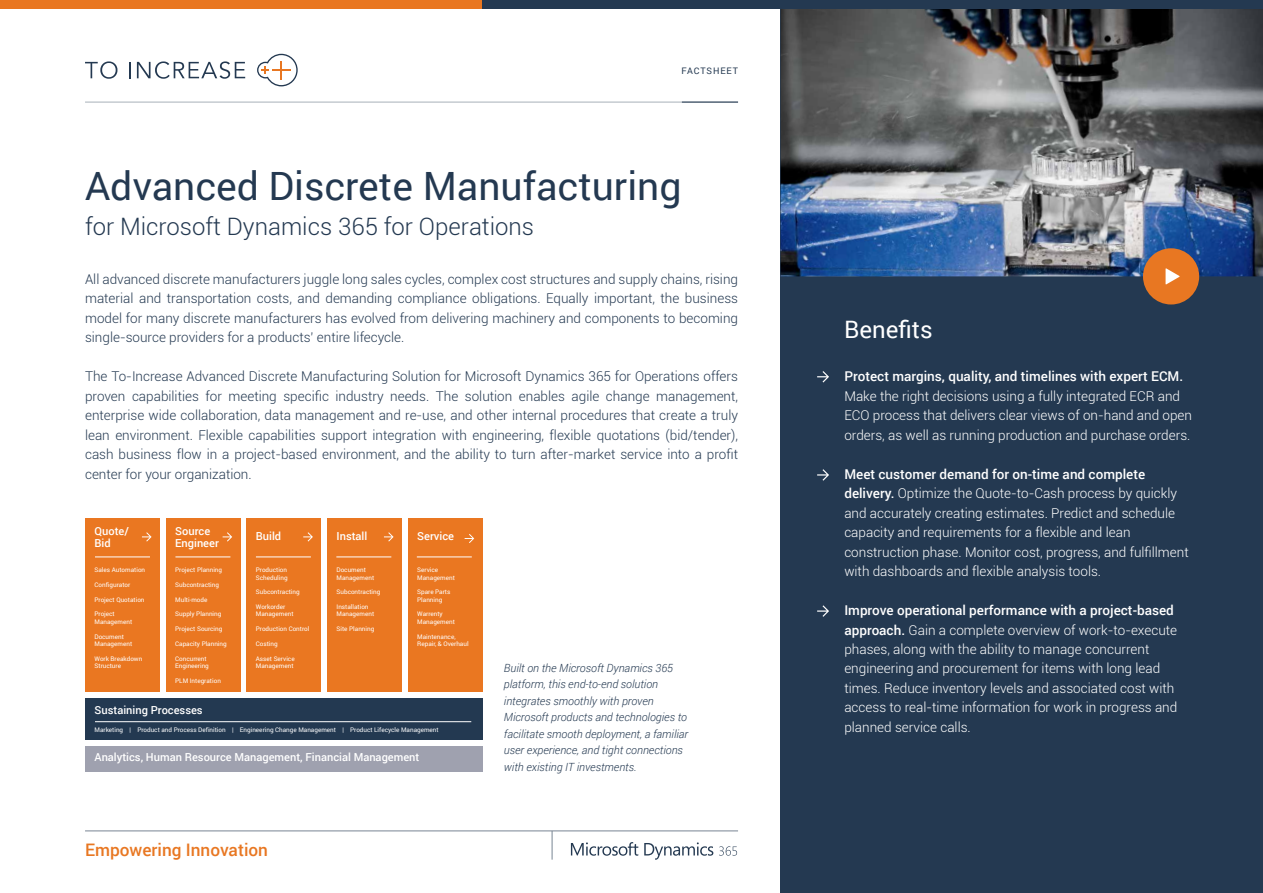
<style>
.page{position:relative;width:1263px;height:893px;background:#fff}
.page>*{position:absolute;margin:0;border:0;box-sizing:border-box;transform-origin:0 0}
.t1{font:39px "Roboto";color:#243951}
.t2{font:300 24px "Roboto";color:#243951}
.t3{font:24px "Roboto";color:#fff}
.t4{font:500 17.25px "Roboto";color:#e87722}
.t5{font:300 13.5px/19.5px "Roboto";color:#243951;text-align:justify}
.t6{font:300 13.5px/19.5px "Roboto";color:#fff}
.t7{font:500 13.5px "Roboto";color:#fff}
.t8{font:italic 300 11.25px/16.5px "Roboto";color:#243951}
.t9{font:500 11.1px/12.1px "Roboto";color:#fff}
.t10{font:9px "Roboto";letter-spacing:.1em;color:#243951}
.t11{font:6.3px/7.4px "Roboto";color:#fff}
.s1{font-weight:500}
</style>
<div class="page">
<div style="left:780px;top:0;width:483px;height:893px;background:#243951"></div>
<img style="left:780px;top:9px;width:483px;height:267px">
<svg style="left:817px;top:371px;width:12px;height:11px"></svg>
<svg style="left:817px;top:469px;width:12px;height:12px"></svg>
<svg style="left:817px;top:605px;width:12px;height:12px"></svg>
<svg style="left:1143px;top:248px;width:56px;height:56px;background:#bf723d"></svg>
<div style="left:85px;top:518px;width:75px;height:174px;background:#ea7721"></div>
<div style="left:166px;top:518px;width:74px;height:174px;background:#ea7721"></div>
<div style="left:246px;top:518px;width:75px;height:174px;background:#ea7721"></div>
<div style="left:327px;top:518px;width:75px;height:174px;background:#ea7721"></div>
<div style="left:408px;top:518px;width:74px;height:174px;background:#ea7721"></div>
<div style="left:85px;top:698px;width:397px;height:42px;background:#233951"></div>
<div style="left:85px;top:746px;width:397px;height:26px;background:#9fa1af"></div>
<svg style="left:142px;top:532px;width:10px;height:9px"></svg>
<svg style="left:223px;top:532px;width:9px;height:9px"></svg>
<svg style="left:303px;top:532px;width:10px;height:9px"></svg>
<svg style="left:384px;top:532px;width:10px;height:9px"></svg>
<svg style="left:465px;top:534px;width:9px;height:9px"></svg>
<hr style="left:95px;top:557px;width:55px;height:1px;background:#fff">
<hr style="left:175px;top:557px;width:55px;height:1px;background:#fff">
<hr style="left:256px;top:557px;width:55px;height:1px;background:#fff">
<hr style="left:336px;top:557px;width:55px;height:1px;background:#fff">
<hr style="left:417px;top:557px;width:55px;height:1px;background:#fff">
<hr style="left:95px;top:721px;width:376px;height:1px;background:#fff">
<div style="left:0;top:0;width:482px;height:9px;background:#e97721"></div>
<div style="left:482px;top:0;width:781px;height:9px;background:#243951"></div>
<svg style="left:85px;top:61px;width:32px;height:18px"></svg>
<svg style="left:130px;top:62px;width:1px;height:16px"></svg>
<svg style="left:137px;top:61px;width:108px;height:18px"></svg>
<svg style="left:257px;top:54px;width:41px;height:32px"></svg>
<hr style="left:85px;top:102px;width:653px;height:1px;background:#a7b0b9">
<hr style="left:682px;top:102px;width:56px;height:1px;background:#243951">
<hr style="left:85px;top:831px;width:653px;height:1px;background:#788593">
<svg style="left:552px;top:831px;width:1px;height:29px"></svg>
<svg style="left:571px;top:842px;width:67px;height:14px"></svg>
<svg style="left:644px;top:842px;width:69px;height:18px"></svg>
<svg style="left:719px;top:846px;width:18px;height:10px"></svg>
<p class="t10" style="left:681px;top:64px;width:58px">FACTSHEET</p>
<h1 class="t1" style="left:85px;top:158px;width:598px">Advanced Discrete Manufacturing</h1>
<h2 class="t2" style="left:85px;top:210px;width:450px">for Microsoft Dynamics 365 for Operations</h2>
<p class="t5" style="left:85px;top:269px;width:654px">All advanced discrete manufacturers juggle long sales cycles, complex cost structures and supply chains, rising material and transportation costs, and demanding compliance obligations. Equally important, the business model for many discrete manufacturers has evolved from delivering machinery and components to becoming single-source providers for a products’ entire lifecycle.</p>
<p class="t5" style="left:85px;top:366px;width:654px">The To-Increase Advanced Discrete Manufacturing Solution for Microsoft Dynamics 365 for Operations offers proven capabilities for meeting specific industry needs. The solution enables agile change management, enterprise wide collaboration, data management and re-use, and other internal procedures that create a truly lean environment. Flexible capabilities support integration with engineering, flexible quotations (bid/tender), cash business flow in a project-based environment, and the ability to turn after-market service into a profit center for your organization.</p>
<p class="t7" style="left:844px;top:367px;width:340px">Protect margins, quality, and timelines with expert ECM.</p>
<h2 class="t3" style="left:844px;top:313px;width:90px">Benefits</h2>
<p class="t6" style="left:844px;top:385px;width:349px">Make the right decisions using a fully integrated ECR and<br>ECO process that delivers clear views of on-hand and open orders, as well as running production and purchase orders.</p>
<p class="t6" style="left:844px;top:463px;width:346px"><span class="s1">Meet customer demand for on-time and complete delivery.</span> Optimize the Quote-to-Cash process by quickly and accurately creating estimates. Predict and schedule capacity and requirements for a flexible and lean construction phase. Monitor cost, progress, and fulfillment with dashboards and flexible analysis tools.</p>
<p class="t6" style="left:844px;top:600px;width:334px"><span class="s1">Improve operational performance with a project-based approach.</span> Gain a complete overview of work-to-execute phases, along with the ability to manage concurrent engineering and procurement for items with long lead times. Reduce inventory levels and associated cost with access to real-time information for work in progress and planned service calls.</p>
<p class="t9" style="left:95px;top:524px;width:36px">Quote/<br>Bid</p>
<p class="t9" style="left:175px;top:524px;width:45px">Source<br>Engineer</p>
<p class="t9" style="left:256px;top:530px;width:27px">Build</p>
<p class="t9" style="left:337px;top:530px;width:32px">Install</p>
<p class="t9" style="left:417px;top:530px;width:38px">Service</p>
<p class="t11" style="left:417px;top:566px;width:39px">Service<br>Management</p>
<p class="t11" style="left:417px;top:588px;width:35px">Spare Parts<br>Planning</p>
<p class="t11" style="left:417px;top:610px;width:39px">Warrenty<br>Management</p>
<p class="t11" style="left:417px;top:632px;width:53px">Maintenance,<br>Repair, &amp; Overhaul</p>
<p class="t11" style="left:95px;top:566px;width:52px">Sales Automation</p>
<p class="t11" style="left:95px;top:581px;width:37px">Configurator</p>
<p class="t11" style="left:95px;top:595px;width:51px">Project Quotation</p>
<p class="t11" style="left:95px;top:610px;width:39px">Project<br>Management</p>
<p class="t11" style="left:95px;top:632px;width:39px">Document<br>Management</p>
<p class="t11" style="left:95px;top:655px;width:49px">Work Breakdown<br>Structure</p>
<p class="t11" style="left:256px;top:566px;width:33px">Production<br>Scheduling</p>
<p class="t11" style="left:256px;top:588px;width:45px">Subcontracting</p>
<p class="t11" style="left:256px;top:603px;width:39px">Workorder<br>Management</p>
<p class="t11" style="left:256px;top:625px;width:55px">Production Control</p>
<p class="t11" style="left:256px;top:640px;width:23px">Costing</p>
<p class="t11" style="left:256px;top:654px;width:40px">Asset Service<br>Management</p>
<p class="t11" style="left:175px;top:566px;width:48px">Project Planning</p>
<p class="t11" style="left:175px;top:581px;width:45px">Subcontracting</p>
<p class="t11" style="left:175px;top:595px;width:34px">Multi-mode</p>
<p class="t11" style="left:175px;top:610px;width:48px">Supply Planning</p>
<p class="t11" style="left:175px;top:625px;width:49px">Project Sourcing</p>
<p class="t11" style="left:175px;top:640px;width:53px">Capacity Planning</p>
<p class="t11" style="left:175px;top:654px;width:35px">Concurrent<br>Engineering</p>
<p class="t11" style="left:175px;top:677px;width:47px">PLM Integration</p>
<p class="t11" style="left:337px;top:566px;width:39px">Document<br>Management</p>
<p class="t11" style="left:337px;top:588px;width:45px">Subcontracting</p>
<p class="t11" style="left:337px;top:603px;width:39px">Installation<br>Management</p>
<p class="t11" style="left:337px;top:625px;width:39px">Site Planning</p>
<p class="t8" style="left:504px;top:659px;width:186px">Built on the Microsoft Dynamics 365 platform, this end-to-end solution integrates smoothly with proven Microsoft products and technologies to facilitate smooth deployment, a familiar user experience, and tight connections with existing IT investments.</p>
<p class="t9" style="left:95px;top:704px;width:110px">Sustaining Processes</p>
<p class="t11" style="left:95px;top:726px;width:346px">Marketing | Product and Process Definition | Engineering Change Management | Product Lifecycle Management</p>
<p class="t9" style="left:95px;top:751px;width:326px">Analytics, Human Resource Management, Financial Management</p>
<p class="t4" style="left:85px;top:837px;width:184px">Empowering Innovation</p>
</div>
